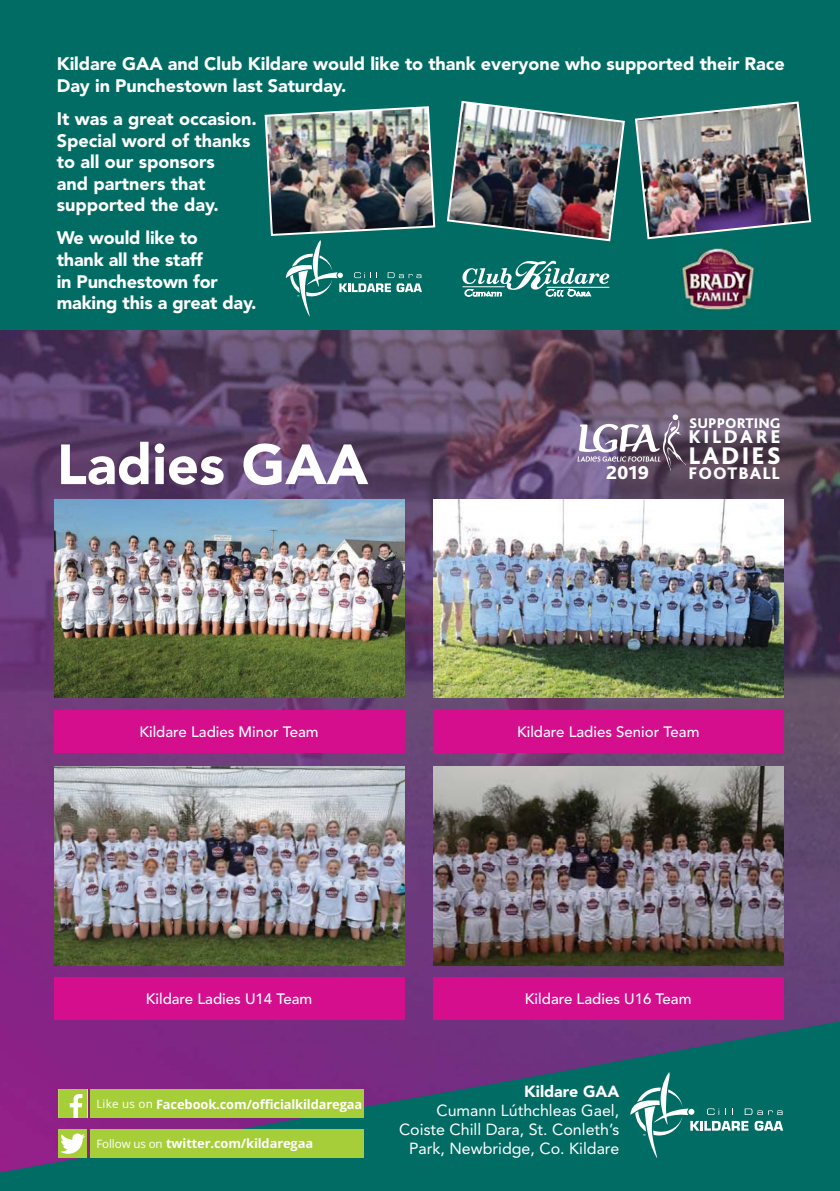
<style>
.page{position:relative;width:840px;height:1191px;background:#fff}
.page>*{position:absolute;margin:0;border:0;box-sizing:border-box;transform-origin:0 0}
.t1{font:900 56px "Avenir";color:#fff}
.t2{font:800 25.2px "Bliss 2";letter-spacing:.085em;color:#fff}
.t3{font:800 19.6px "Bliss 2";color:#fff}
.t4{font:800 19.4px "Bliss 2";letter-spacing:.135em;color:#fff}
.t5{font:900 18px/21.6px "Avenir";letter-spacing:-.005em;color:#fff}
.t6{font:800 17.6px "Bliss 2";letter-spacing:.055em;color:#fff}
.t7{font:16px/19.2px "Avenir";color:#fff;text-align:right}
.t8{font:900 16px "Avenir";color:#fff}
.t9{font:500 15px "Avenir";color:#fff}
.t10{font:800 14.8px "Bliss 2";color:#fff}
.t11{font:700 12.8px "Open Sans";letter-spacing:-.01em;color:#fff}
.s1{font-weight:400;font-size:11.6px}
</style>
<div class="page">
<div style="left:0;top:0;width:839px;height:336px;background:#006c64"></div>
<img style="left:0;top:330px;width:839px;height:691px">
<img style="left:433px;top:499px;width:349px;height:199px">
<div style="left:433px;top:710px;width:349px;height:42px;background:#d40e8c"></div>
<img style="left:54px;top:499px;width:350px;height:199px">
<div style="left:54px;top:710px;width:350px;height:42px;background:#d40e8c"></div>
<img style="left:433px;top:766px;width:349px;height:199px">
<img style="left:54px;top:766px;width:350px;height:199px">
<div style="left:433px;top:977px;width:349px;height:42px;background:#d40e8c"></div>
<div style="left:54px;top:977px;width:350px;height:42px;background:#d40e8c"></div>
<svg style="left:577px;top:414px;width:108px;height:57px;background:#897a91"></svg>
<svg style="left:0;top:1021px;width:839px;height:170px;background:#3a4c72"></svg>
<svg style="left:630px;top:1072px;width:152px;height:86px;background:#207e77"></svg>
<div style="left:90px;top:1089px;width:274px;height:29px;background:#a6ce39"></div>
<svg style="left:58px;top:1089px;width:29px;height:29px"></svg>
<div style="left:90px;top:1129px;width:274px;height:29px;background:#a6ce39"></div>
<div style="left:58px;top:1129px;width:29px;height:29px;background:#a6ce39"></div>
<svg style="left:60px;top:1133px;width:25px;height:20px"></svg>
<svg style="left:462px;top:261px;width:147px;height:36px"></svg>
<img style="left:446px;top:101px;width:179px;height:141px">
<img style="left:264px;top:106px;width:172px;height:211px">
<img style="left:635px;top:101px;width:176px;height:139px">
<img style="left:676px;top:247px;width:79px;height:66px">
<p class="t5" style="left:57px;top:54px;width:729px">Kildare GAA and Club Kildare would like to thank everyone who supported their Race<br>Day in Punchestown last Saturday.</p>
<p class="t5" style="left:57px;top:109px;width:201px">It was a great occasion.<br>Special word of thanks to all our sponsors<br>and partners that supported the day.</p>
<p class="t5" style="left:57px;top:228px;width:201px">We would like to<br>thank all the staff<br>in Punchestown for making this a great day.</p>
<h1 class="t1" style="left:57px;top:437px;width:313px">Ladies GAA</h1>
<p class="t3" style="left:606px;top:461px;width:44px">2019</p>
<p class="t10" style="left:689px;top:414px;width:93px">SUPPORTING</p>
<p class="t6" style="left:688px;top:463px;width:93px">FOOTBALL</p>
<p class="t4" style="left:688px;top:425px;width:93px">KILDARE</p>
<h2 class="t2" style="left:688px;top:440px;width:94px">LADIES</h2>
<p class="t9" style="left:139px;top:724px;width:181px">Kildare Ladies Minor Team</p>
<p class="t9" style="left:516px;top:724px;width:184px">Kildare Ladies Senior Team</p>
<p class="t9" style="left:146px;top:991px;width:168px">Kildare Ladies U14 Team</p>
<p class="t9" style="left:524px;top:991px;width:168px">Kildare Ladies U16 Team</p>
<p class="t11" style="left:96px;top:1098px;width:267px"><span class="s1">Like us on</span> Facebook.com/officialkildaregaa</p>
<p class="t11" style="left:96px;top:1138px;width:218px"><span class="s1">Follow us on</span> twitter.com/kildaregaa</p>
<p class="t8" style="left:524px;top:1083px;width:96px">Kildare GAA</p>
<p class="t7" style="left:399px;top:1101px;width:221px">Cumann Lúthchleas Gael,<br>Coiste Chill Dara, St. Conleth’s<br>Park, Newbridge, Co. Kildare</p>
</div>
